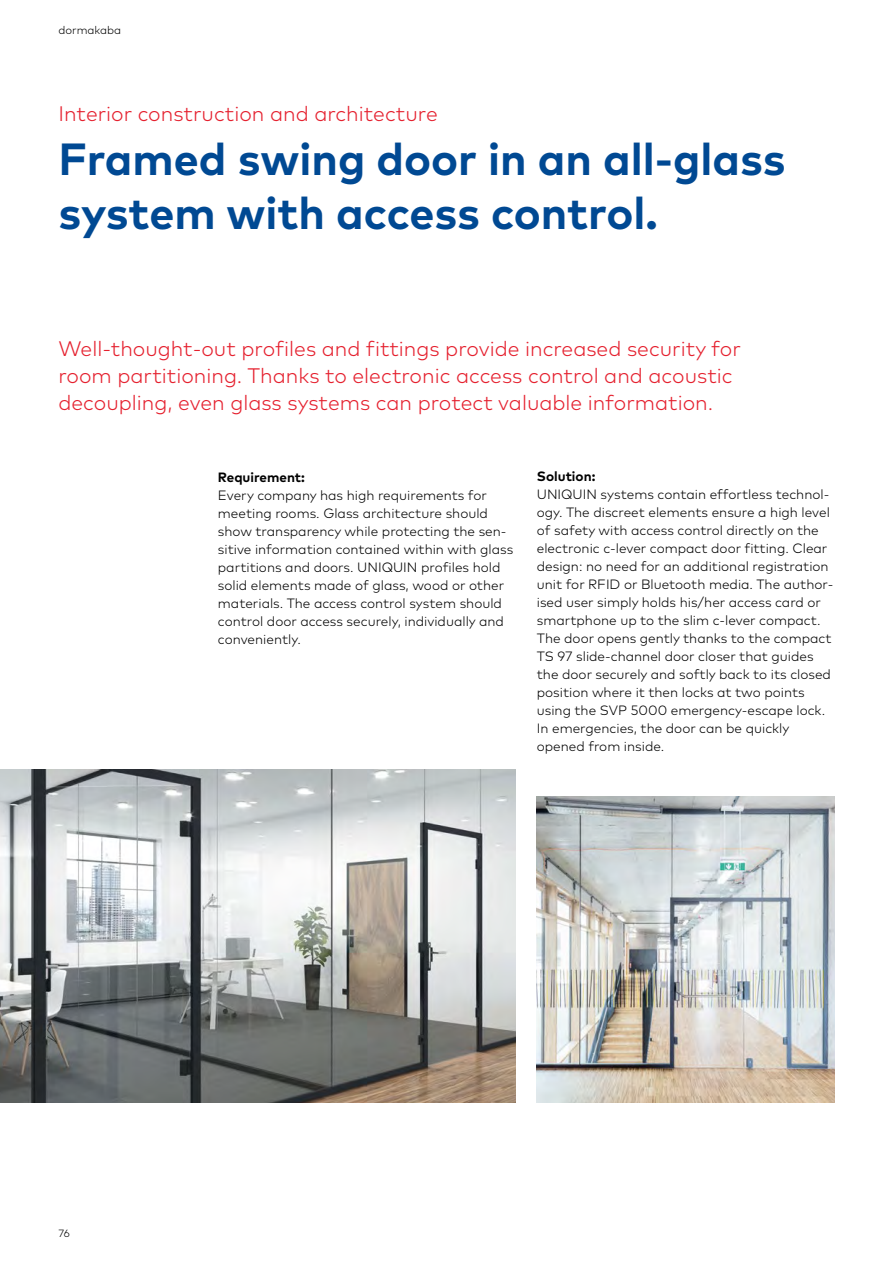
<style>
.page{position:relative;width:893px;height:1263px;background:#fff}
.page>*{position:absolute;margin:0;border:0;box-sizing:border-box;transform-origin:0 0}
.t1{font:700 45px/54px "Mark Pro";color:#004993}
.t2{font:300 21px/27px "Mark Pro";color:#e5202e}
.t3{font:300 13.5px/18px "Mark Pro";color:#000}
.t4{font:700 13.5px "Mark Pro";color:#000}
.t5{font:300 11.25px "Mark Pro";color:#000}
.t6{font:300 10.5px "Mark Pro";color:#000}
</style>
<div class="page">
<img style="left:0;top:770px;width:516px;height:333px">
<img style="left:537px;top:796px;width:297px;height:306px">
<p class="t5" style="left:58px;top:21px;width:64px">dormakaba</p>
<h2 class="t2" style="left:58px;top:99px;width:381px">Interior construction and architecture</h2>
<h1 class="t1" style="left:58px;top:129px;width:729px">Framed swing door in an all-glass system with access control.</h1>
<h2 class="t2" style="left:58px;top:333px;width:684px">Well-thought-out profiles and fittings provide increased security for room partitioning. Thanks to electronic access control and acoustic decoupling, even glass systems can protect valuable information.</h2>
<p class="t4" style="left:218px;top:466px;width:89px">Requirement:</p>
<p class="t3" style="left:218px;top:485px;width:297px">Every company has high requirements for meeting rooms. Glass architecture should show transparency while protecting the sen&shy;sitive information contained within with glass partitions and doors. UNIQUIN profiles hold solid elements made of glass, wood or other materials. The access control system should control door access securely, individually and conveniently.</p>
<p class="t4" style="left:537px;top:466px;width:60px">Solution:</p>
<p class="t3" style="left:537px;top:485px;width:298px">UNIQUIN systems contain effortless technol&shy;ogy. The discreet elements ensure a high level of safety with access control directly on the electronic c-lever compact door fitting. Clear design: no need for an additional registration unit for RFID or Bluetooth media. The author&shy;ised user simply holds his/her access card or smartphone up to the slim c-lever compact.<br>The door opens gently thanks to the compact TS 97 slide-channel door closer that guides the door securely and softly back to its closed position where it then locks at two points using the SVP 5000 emergency-escape lock.<br>In emergencies, the door can be quickly opened from inside.</p>
<p class="t6" style="left:58px;top:1225px;width:13px">76</p>
</div>
